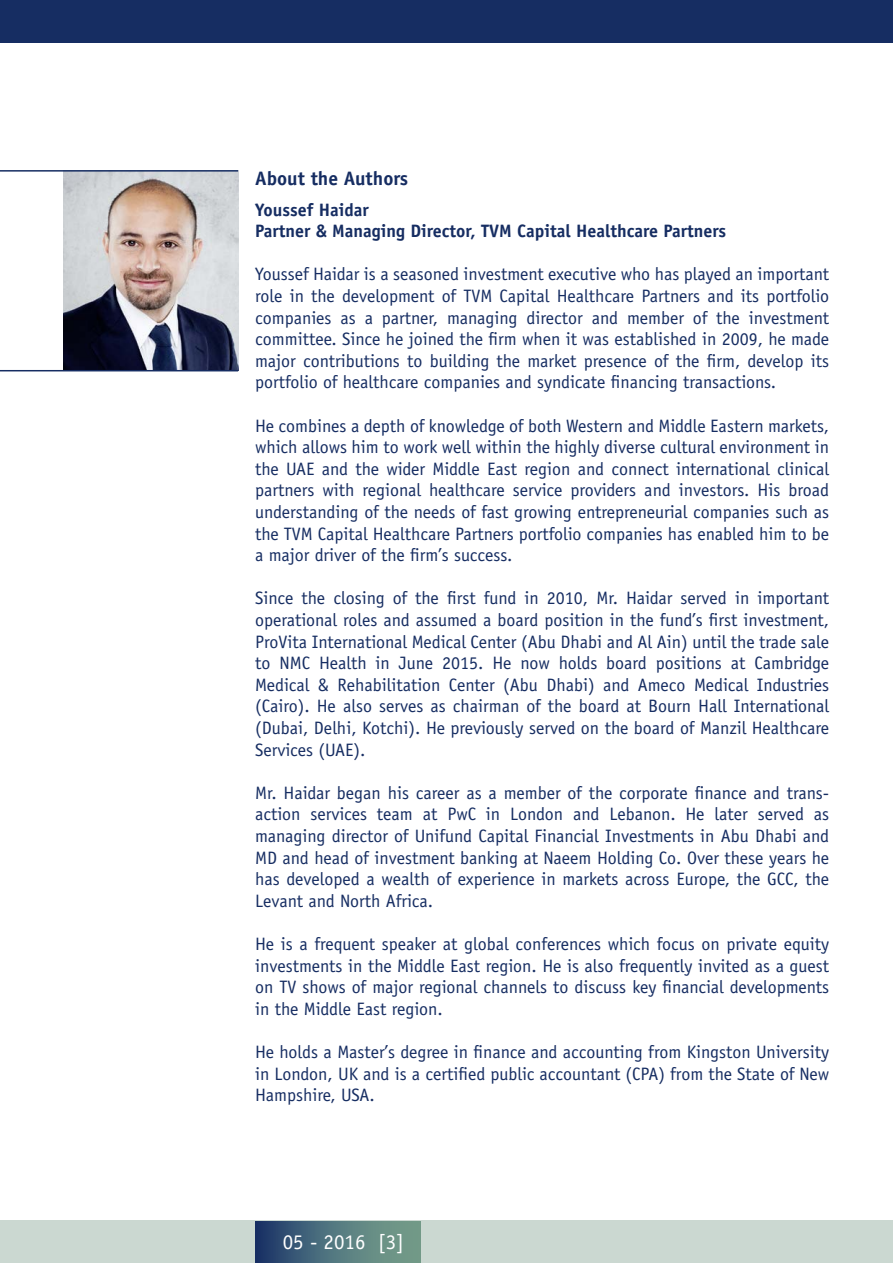
<style>
.page{position:relative;width:893px;height:1263px;background:#fff}
.page>*{position:absolute;margin:0;border:0;box-sizing:border-box;transform-origin:0 0}
.t1{font:21px "Officina Sans";color:#fff}
.t2{font:700 19.5px "Officina Sans";color:#162d62}
.t3{font:18px/21.6px "Officina Sans";color:#162d62;text-align:justify}
.t4{font:700 18px "Officina Sans";color:#162d62}
</style>
<div class="page">
<div style="left:0;top:0;width:893px;height:43px;background:#162d62"></div>
<div style="left:0;top:1220px;width:893px;height:43px;background:#cbd8d1"></div>
<svg style="left:255px;top:1221px;width:166px;height:42px;background:#4f727d"></svg>
<img style="left:64px;top:172px;width:174px;height:198px">
<hr style="left:0;top:370px;width:238px;height:1px;background:#162d62">
<hr style="left:0;top:170px;width:238px;height:2px;background:#162d62">
<p class="t2" style="left:255px;top:167px;width:155px">About the Authors</p>
<p class="t4" style="left:255px;top:198px;width:115px">Youssef Haidar</p>
<p class="t4" style="left:255px;top:220px;width:473px">Partner &amp; Managing Director, TVM Capital Healthcare Partners</p>
<p class="t3" style="left:255px;top:263px;width:576px">Youssef Haidar is a seasoned investment executive who has played an important role in the development of TVM Capital Healthcare Partners and its portfolio companies as a partner, managing director and member of the investment committee. Since he joined the firm when it was established in 2009, he made major contributions to building the market presence of the firm, develop its portfolio of healthcare companies and syndicate financing transactions.</p>
<p class="t3" style="left:255px;top:415px;width:576px">He combines a depth of knowledge of both Western and Middle Eastern markets, which allows him to work well within the highly diverse cultural environment in the UAE and the wider Middle East region and connect international clinical partners with regional healthcare service providers and investors. His broad understanding of the needs of fast growing entrepreneurial companies such as the TVM Capital Healthcare Partners portfolio companies has enabled him to be a major driver of the firm’s success.</p>
<p class="t3" style="left:255px;top:587px;width:576px">Since the closing of the first fund in 2010, Mr. Haidar served in important operational roles and assumed a board position in the fund’s first investment, ProVita International Medical Center (Abu Dhabi and Al Ain) until the trade sale to NMC Health in June 2015. He now holds board positions at Cambridge Medical &amp; Rehabilitation Center (Abu Dhabi) and Ameco Medical Industries (Cairo). He also serves as chairman of the board at Bourn Hall International (Dubai, Delhi, Kotchi). He previously served on the board of Manzil Healthcare Services (UAE).</p>
<p class="t3" style="left:255px;top:782px;width:576px">Mr. Haidar began his career as a member of the corporate finance and trans&shy;action services team at PwC in London and Lebanon. He later served as managing director of Unifund Capital Financial Investments in Abu Dhabi and MD and head of investment banking at Naeem Holding Co. Over these years he has developed a wealth of experience in markets across Europe, the GCC, the Levant and North Africa.</p>
<p class="t3" style="left:255px;top:933px;width:576px">He is a frequent speaker at global conferences which focus on private equity investments in the Middle East region. He is also frequently invited as a guest on TV shows of major regional channels to discuss key financial developments in the Middle East region.</p>
<p class="t3" style="left:255px;top:1041px;width:576px">He holds a Master’s degree in finance and accounting from Kingston University in London, UK and is a certified public accountant (CPA) from the State of New Hampshire, USA.</p>
<p class="t1" style="left:283px;top:1229px;width:123px">05 - 2016 [3]</p>
</div>
